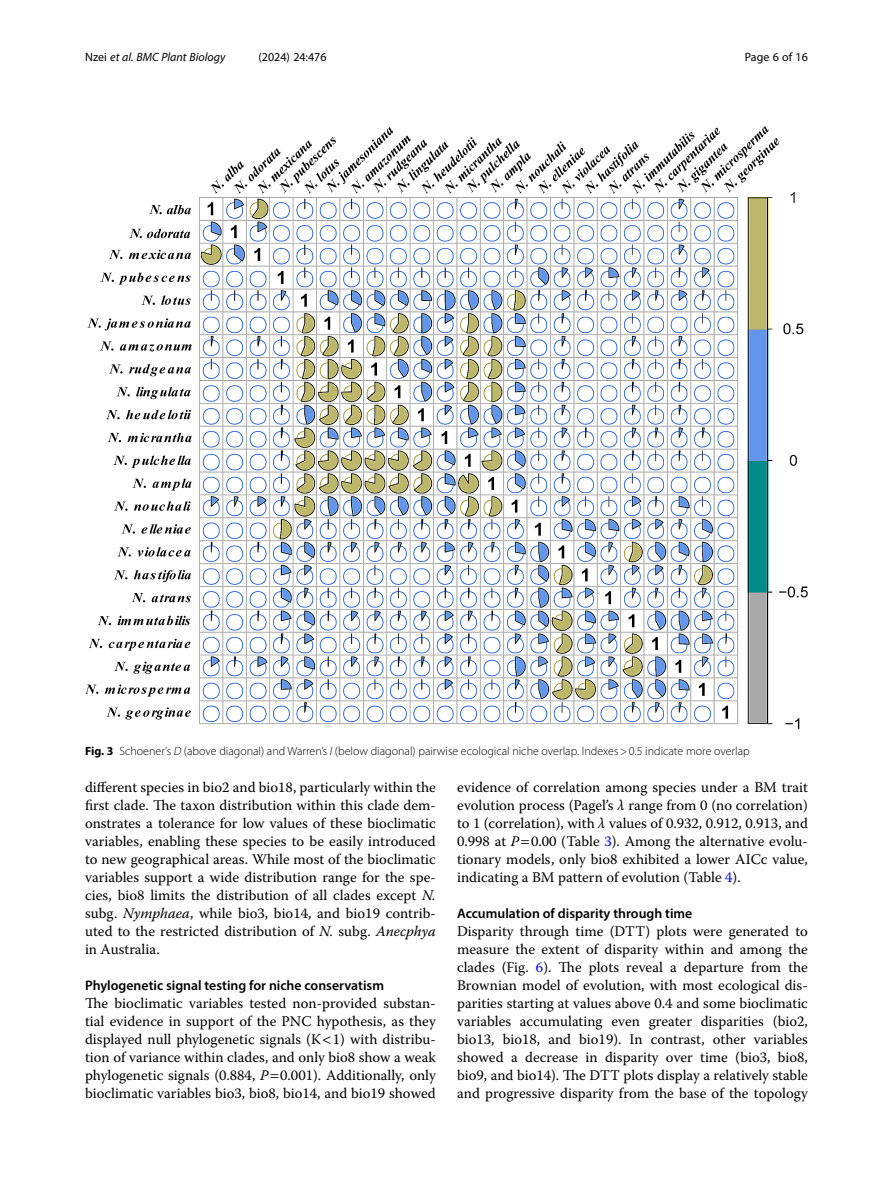
<style>
.page{position:relative;width:893px;height:1191px;background:#fff}
.page>*{position:absolute;margin:0;border:0;box-sizing:border-box;transform-origin:0 0}
.Body_Text{font:14.7px/18px "Warnock Pro";color:#000;text-align:justify}
.Body_Text_Indent{font:14.7px/18px "Warnock Pro";color:#000;text-align:justify}
.Head_2{font:600 13.8px "Myriad Pro";color:#000}
.Figure_Caption{font:300 12px "Myriad Pro";color:#000}
.t1{font:italic 12px "Myriad Pro";color:#000}
.t2{font:12px "Myriad Pro";color:#000}
.s1{font-style:normal}
.s2{font-weight:700}
.s3{font-style:italic}
.s4{color:#00f}
</style>
<div class="page">
<img style="left:85px;top:126px;width:723px;height:602px">
<p class="t1" style="left:85px;top:50px;width:142px"><span class="s1">Nzei</span> et al. BMC Plant Biology</p>
<p class="t2" style="left:259px;top:50px;width:70px">(2024) 24:476</p>
<p class="t2" style="left:745px;top:50px;width:65px">Page 6 of 16</p>
<p class="Figure_Caption" style="left:85px;top:744px;width:666px"><span class="s2">Fig. 3</span> Schoener’s <span class="s3">D</span> (above diagonal) and Warren’s <span class="s3">I</span> (below diagonal) pairwise ecological niche overlap. Indexes&gt;0.5 indicate more overlap</p>
<p class="Body_Text_Indent" style="left:85px;top:778px;width:352px">different species in bio2 and bio18, particularly within the first clade. The taxon distribution within this clade dem&shy;onstrates a tolerance for low values of these bioclimatic variables, enabling these species to be easily introduced to new geographical areas. While most of the bioclimatic variables support a wide distribution range for the spe&shy;cies, bio8 limits the distribution of all clades except <span class="s3">N. </span>subg. <span class="s3">Nymphaea</span>, while bio3, bio14, and bio19 contrib&shy;uted to the restricted distribution of <span class="s3">N.</span> subg. <span class="s3">Anecphya </span>in Australia.</p>
<p class="Head_2" style="left:85px;top:977px;width:300px">Phylogenetic signal testing for niche conservatism</p>
<p class="Body_Text" style="left:85px;top:994px;width:352px">The bioclimatic variables tested non-provided substan&shy;tial evidence in support of the PNC hypothesis, as they displayed null phylogenetic signals (K 1) with distribu&shy;tion of variance within clades, and only bio8 show a weak phylogenetic signals (0.884, <span class="s3">P</span> 0.001). Additionally, only bioclimatic variables bio3, bio8, bio14, and bio19 showed</p>
<p class="Body_Text" style="left:457px;top:778px;width:352px">evidence of correlation among species under a BM trait evolution process (Pagel’s <span class="s3">λ</span> range from 0 (no correlation) to 1 (correlation), with <span class="s3">λ</span> values of 0.932, 0.912, 0.913, and 0.998 at <span class="s3">P</span> 0.00 (Table <span class="s4">3</span>). Among the alternative evolu&shy;tionary models, only bio8 exhibited a lower AICc value, indicating a BM pattern of evolution (Table <span class="s4">4</span>).</p>
<p class="Head_2" style="left:457px;top:905px;width:237px">Accumulation of disparity through time</p>
<p class="Body_Text" style="left:457px;top:922px;width:352px">Disparity through time (DTT) plots were generated to measure the extent of disparity within and among the clades (Fig. <span class="s4">6</span>). The plots reveal a departure from the Brownian model of evolution, with most ecological dis&shy;parities starting at values above 0.4 and some bioclimatic variables accumulating even greater disparities (bio2, bio13, bio18, and bio19). In contrast, other variables showed a decrease in disparity over time (bio3, bio8, bio9, and bio14). The DTT plots display a relatively stable and progressive disparity from the base of the topology</p>
</div>
